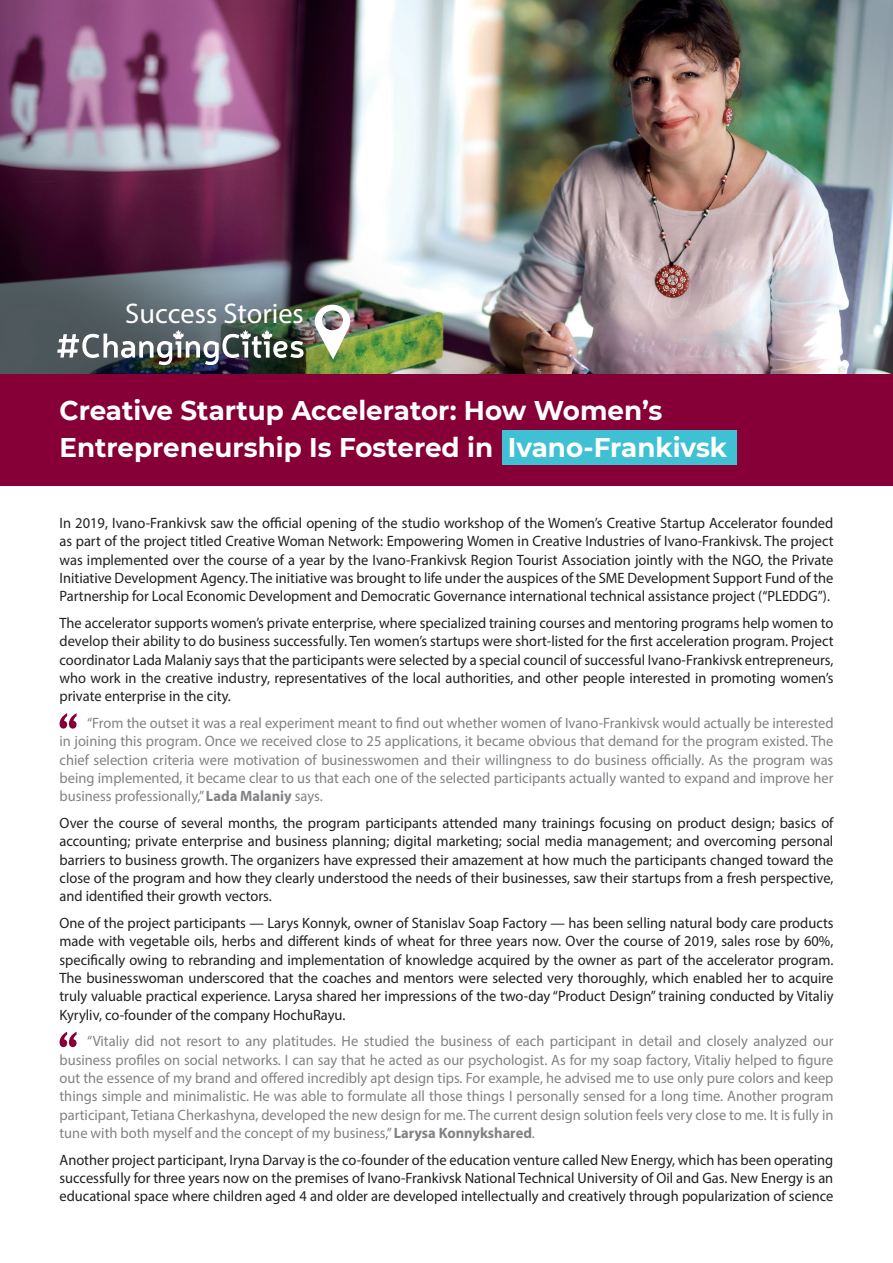
<style>
.page{position:relative;width:893px;height:1263px;background:#fff}
.page>*{position:absolute;margin:0;border:0;box-sizing:border-box;transform-origin:0 0}
.t1{font:28.5px "Myriad Pro";color:#fff}
.t2{font:700 27px/37.5px "Montserrat";color:#fff}
.t3{font:15px/18.3px "Myriad Pro";color:#231f20;text-align:justify;scale:.96 1}
.t4{font:15px/18.3px "Myriad Pro";color:#808285;text-align:justify;scale:.96 1}
.s1{font-weight:700}
</style>
<div class="page">
<img style="left:0;top:0;width:893px;height:374px">
<div style="left:0;top:374px;width:893px;height:112px;background:#860037"></div>
<svg style="left:60px;top:713px;width:17px;height:16px"></svg>
<svg style="left:60px;top:1032px;width:17px;height:15px"></svg>
<div style="left:502px;top:431px;width:235px;height:34px;background:#3fc1d3"></div>
<svg style="left:315px;top:305px;width:35px;height:55px"></svg>
<img style="left:57px;top:330px;width:247px;height:35px">
<h1 class="t1" style="left:125px;top:296px;width:180px">Success Stories</h1>
<h2 class="t2" style="left:60px;top:390px;width:669px">Creative Startup Accelerator: How Women’s<br>Entrepreneurship Is Fostered in Ivano-Frankivsk</h2>
<p class="t3" style="left:60px;top:513px;width:808px">In 2019, Ivano-Frankivsk saw the official opening of the studio workshop of the Women’s Creative Startup Accelerator founded as part of the project titled Creative Woman Network: Empowering Women in Creative Industries of Ivano-Frankivsk. The project was implemented over the course of a year by the Ivano-Frankivsk Region Tourist Association jointly with the NGO, the Private Initiative Development Agency. The initiative was brought to life under the auspices of the SME Development Support Fund of the Partnership for Local Economic Development and Democratic Governance international technical assistance project (“PLEDDG”).</p>
<p class="t3" style="left:60px;top:613px;width:808px">The accelerator supports women’s private enterprise, where specialized training courses and mentoring programs help women to develop their ability to do business successfully. Ten women’s startups were short-listed for the first acceleration program. Project coordinator Lada Malaniy says that the participants were selected by a special council of successful Ivano-Frankivsk entrepreneurs, who work in the creative industry, representatives of the local authorities, and other people interested in promoting women’s private enterprise in the city.</p>
<p class="t4" style="left:60px;top:713px;width:808px;text-indent:28px">“From the outset it was a real experiment meant to find out whether women of Ivano-Frankivsk would actually be interested in joining this program. Once we received close to 25 applications, it became obvious that demand for the program existed. The chief selection criteria were motivation of businesswomen and their willingness to do business officially. As the program was being implemented, it became clear to us that each one of the selected participants actually wanted to expand and improve her business professionally,” <span class="s1">Lada Malaniy</span> says.</p>
<p class="t3" style="left:60px;top:813px;width:808px">Over the course of several months, the program participants attended many trainings focusing on product design; basics of accounting; private enterprise and business planning; digital marketing; social media management; and overcoming personal barriers to business growth. The organizers have expressed their amazement at how much the participants changed toward the close of the program and how they clearly understood the needs of their businesses, saw their startups from a fresh perspective, and identified their growth vectors.</p>
<p class="t3" style="left:60px;top:913px;width:808px">One of the project participants — Larys Konnyk, owner of Stanislav Soap Factory — has been selling natural body care products made with vegetable oils, herbs and different kinds of wheat for three years now. Over the course of 2019, sales rose by 60%, specifically owing to rebranding and implementation of knowledge acquired by the owner as part of the accelerator program.<br>The businesswoman underscored that the coaches and mentors were selected very thoroughly, which enabled her to acquire truly valuable practical experience. Larysa shared her impressions of the two-day “Product Design” training conducted by Vitaliy Kyryliv, co-founder of the company HochuRayu.</p>
<p class="t4" style="left:60px;top:1032px;width:808px;text-indent:28px">“Vitaliy did not resort to any platitudes. He studied the business of each participant in detail and closely analyzed our business profiles on social networks. I can say that he acted as our psychologist. As for my soap factory, Vitaliy helped to figure out the essence of my brand and offered incredibly apt design tips. For example, he advised me to use only pure colors and keep things simple and minimalistic. He was able to formulate all those things I personally sensed for a long time. Another program participant, Tetiana Cherkashyna, developed the new design for me. The current design solution feels very close to me. It is fully in tune with both myself and the concept of my business,” <span class="s1">Larysa Konnykshared</span>.</p>
<p class="t3" style="left:60px;top:1150px;width:808px">Another project participant, Iryna Darvay is the co-founder of the education venture called New Energy, which has been operating successfully for three years now on the premises of Ivano-Frankivsk National Technical University of Oil and Gas. New Energy is an educational space where children aged 4 and older are developed intellectually and creatively through popularization of science</p>
</div>
